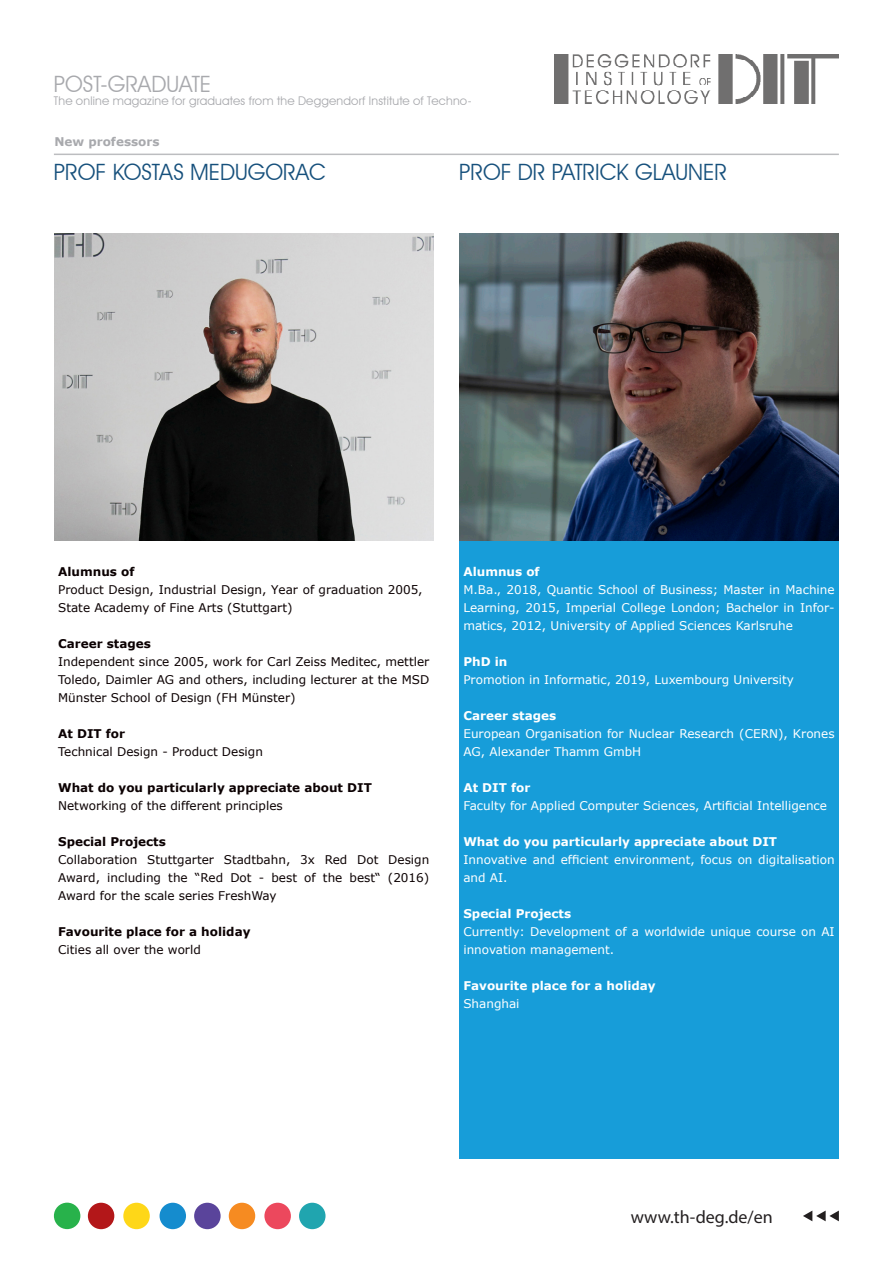
<style>
.page{position:relative;width:893px;height:1263px;background:#fff}
.page>*{position:absolute;margin:0;border:0;box-sizing:border-box;transform-origin:0 0}
.t1{font:22.5px "Avant Garde IT Cby BT";color:#16507c}
.t2{font:22.5px "Avant Garde IT Cby BT";color:#a8a9ad}
.t3{font:18px "Myriad Pro";color:#231f20}
.t4{font:12px/18px "Verdana";color:#fff}
.t5{font:12px/18px "Verdana";color:#0b0002;text-align:justify}
.t6{font:700 12px "Verdana";color:#fff}
.t7{font:700 12px "Verdana";color:#0b0002}
.t8{font:12px "Avant Garde IT Cby BT";letter-spacing:.015em;color:#a8a9ad}
.t9{font:700 12px "Verdana";color:#a8a9ad}
</style>
<div class="page">
<div style="left:459px;top:234px;width:380px;height:925px;background:#179dd9"></div>
<svg style="left:803px;top:1210px;width:36px;height:11px"></svg>
<div style="left:54px;top:1202px;width:26px;height:27px;background:#28b24b;border-radius:50%"></div>
<div style="left:88px;top:1203px;width:26px;height:26px;background:#b31719;border-radius:50%"></div>
<div style="left:123px;top:1203px;width:27px;height:26px;background:#fed718;border-radius:50%"></div>
<div style="left:160px;top:1203px;width:26px;height:26px;background:#158cce;border-radius:50%"></div>
<div style="left:194px;top:1203px;width:27px;height:26px;background:#5a449b;border-radius:50%"></div>
<div style="left:299px;top:1203px;width:27px;height:26px;background:#20a5af;border-radius:50%"></div>
<div style="left:229px;top:1203px;width:26px;height:26px;background:#f68b21;border-radius:50%"></div>
<div style="left:264px;top:1203px;width:27px;height:26px;background:#ec485d;border-radius:50%"></div>
<img style="left:555px;top:54px;width:283px;height:49px">
<hr style="left:54px;top:154px;width:785px;height:1px;background:#bcbdc0">
<img style="left:459px;top:234px;width:380px;height:307px">
<img style="left:54px;top:234px;width:380px;height:307px">
<h1 class="t2" style="left:54px;top:70px;width:159px">POST-GRADUATE</h1>
<p class="t8" style="left:54px;top:94px;width:419px">The online magazine for graduates from the Deggendorf Institute of Techno-</p>
<p class="t9" style="left:54px;top:134px;width:107px">New professors</p>
<h1 class="t1" style="left:54px;top:158px;width:274px">PROF KOSTAS MEDUGORAC</h1>
<h1 class="t1" style="left:459px;top:158px;width:269px">PROF DR PATRICK GLAUNER</h1>
<p class="t7" style="left:58px;top:564px;width:78px">Alumnus of</p>
<p class="t5" style="left:58px;top:581px;width:366px">Product Design, Industrial Design, Year of graduation 2005,<br>State Academy of Fine Arts (Stuttgart)</p>
<p class="t7" style="left:58px;top:636px;width:94px">Career stages</p>
<p class="t5" style="left:58px;top:653px;width:373px">Independent since 2005, work for Carl Zeiss Meditec, mettler Toledo, Daimler AG and others, including lecturer at the MSD Münster School of Design (FH Münster)</p>
<p class="t7" style="left:58px;top:726px;width:68px">At DIT for</p>
<p class="t5" style="left:58px;top:743px;width:206px">Technical Design - Product Design</p>
<p class="t7" style="left:58px;top:780px;width:315px">What do you particularly appreciate about DIT</p>
<p class="t5" style="left:58px;top:797px;width:226px">Networking of the different principles</p>
<p class="t7" style="left:58px;top:834px;width:109px">Special Projects</p>
<p class="t5" style="left:58px;top:851px;width:373px">Collaboration Stuttgarter Stadtbahn, 3x Red Dot Design Award, including the “Red Dot - best of the best“ (2016)<br>Award for the scale series FreshWay</p>
<p class="t7" style="left:58px;top:924px;width:194px">Favourite place for a holiday</p>
<p class="t5" style="left:58px;top:941px;width:144px">Cities all over the world</p>
<p class="t6" style="left:463px;top:564px;width:78px">Alumnus of</p>
<p class="t4" style="left:463px;top:581px;width:373px;text-align:justify">M.Ba., 2018, Quantic School of Business; Master in Machine Learning, 2015, Imperial College London; Bachelor in Infor&shy;matics, 2012, University of Applied Sciences Karlsruhe</p>
<p class="t6" style="left:463px;top:654px;width:46px">PhD in</p>
<p class="t4" style="left:463px;top:671px;width:332px">Promotion in Informatic, 2019, Luxembourg University</p>
<p class="t6" style="left:463px;top:708px;width:94px">Career stages</p>
<p class="t4" style="left:463px;top:725px;width:373px">European Organisation for Nuclear Research (CERN), Krones<br>AG, Alexander Thamm GmbH</p>
<p class="t6" style="left:463px;top:780px;width:68px">At DIT for</p>
<p class="t4" style="left:463px;top:797px;width:365px">Faculty for Applied Computer Sciences, Artificial Intelligence</p>
<p class="t6" style="left:463px;top:834px;width:315px">What do you particularly appreciate about DIT</p>
<p class="t4" style="left:463px;top:851px;width:373px">Innovative and efficient environment, focus on digitalisation and AI.</p>
<p class="t6" style="left:463px;top:906px;width:109px">Special Projects</p>
<p class="t4" style="left:463px;top:923px;width:373px">Currently: Development of a worldwide unique course on AI innovation management.</p>
<p class="t6" style="left:463px;top:978px;width:194px">Favourite place for a holiday</p>
<p class="t4" style="left:463px;top:995px;width:58px">Shanghai</p>
<h2 class="t3" style="left:631px;top:1205px;width:144px">www.th-deg.de/en</h2>
</div>
